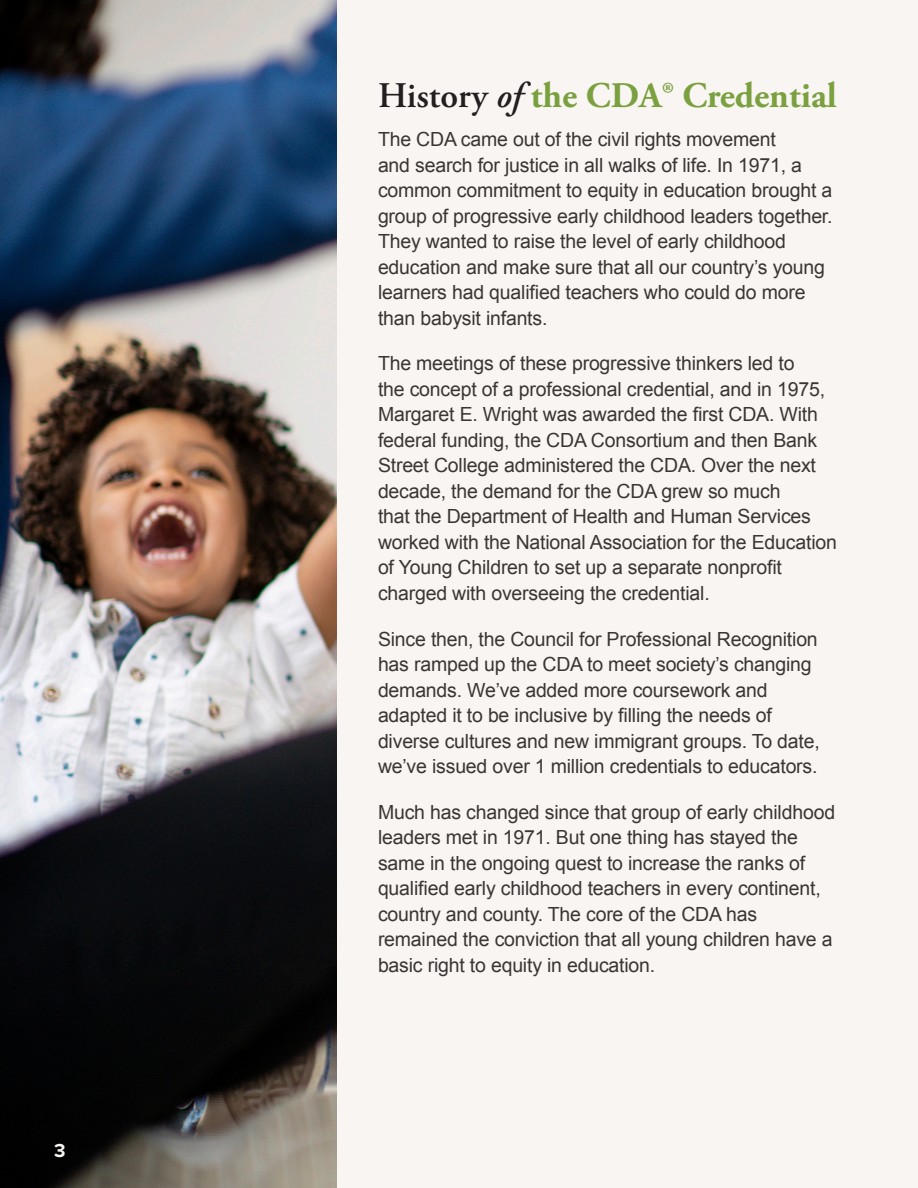
<style>
.page{position:relative;width:918px;height:1188px;background:#fff}
.page>*{position:absolute;margin:0;border:0;box-sizing:border-box;transform-origin:0 0}
.t1{font:700 36px "Adobe Garamond Pro";color:#7ba03f}
.Paragraph_Style_2{font:19.5px/25.5px "Arial";letter-spacing:-.01em;color:#3b3635}
.t2{font:700 19.5px "Proxima Nova";color:#f8f5f2}
.s1{font-weight:600;color:#231f20}
.s2{font-weight:600;font-style:italic;color:#231f20}
.s3{color:#79a03e}
</style>
<div class="page">
<img style="left:0;top:0;width:338px;height:1188px">
<div style="left:338px;top:0;width:580px;height:1188px;background:#f8f5f2"></div>
<p class="t2" style="left:54px;top:1136px;width:13px">3</p>
<p class="t1" style="left:378px;top:75px;width:461px"><span class="s1">History</span> <span class="s2">of</span> <span class="s3">the</span> CDA® Credential</p>
<p class="Paragraph_Style_2" style="left:378px;top:127px;width:456px">The CDA came out of the civil rights movement<br>and search for justice in all walks of life. In 1971, a common commitment to equity in education brought a group of progressive early childhood leaders together.<br>They wanted to raise the level of early childhood education and make sure that all our country’s young learners had qualified teachers who could do more than babysit infants.</p>
<p class="Paragraph_Style_2" style="left:378px;top:351px;width:460px">The meetings of these progressive thinkers led to<br>the concept of a professional credential, and in 1975, Margaret E. Wright was awarded the first CDA. With federal funding, the CDA Consortium and then Bank Street College administered the CDA. Over the next decade, the demand for the CDA grew so much<br>that the Department of Health and Human Services worked with the National Association for the Education of Young Children to set up a separate nonprofit charged with overseeing the credential.</p>
<p class="Paragraph_Style_2" style="left:378px;top:626px;width:443px">Since then, the Council for Professional Recognition has ramped up the CDA to meet society’s changing demands. We’ve added more coursework and adapted it to be inclusive by filling the needs of diverse cultures and new immigrant groups. To date, we’ve issued over 1 million credentials to educators.</p>
<p class="Paragraph_Style_2" style="left:378px;top:799px;width:459px">Much has changed since that group of early childhood leaders met in 1971. But one thing has stayed the same in the ongoing quest to increase the ranks of qualified early childhood teachers in every continent, country and county. The core of the CDA has remained the conviction that all young children have a basic right to equity in education.</p>
</div>
